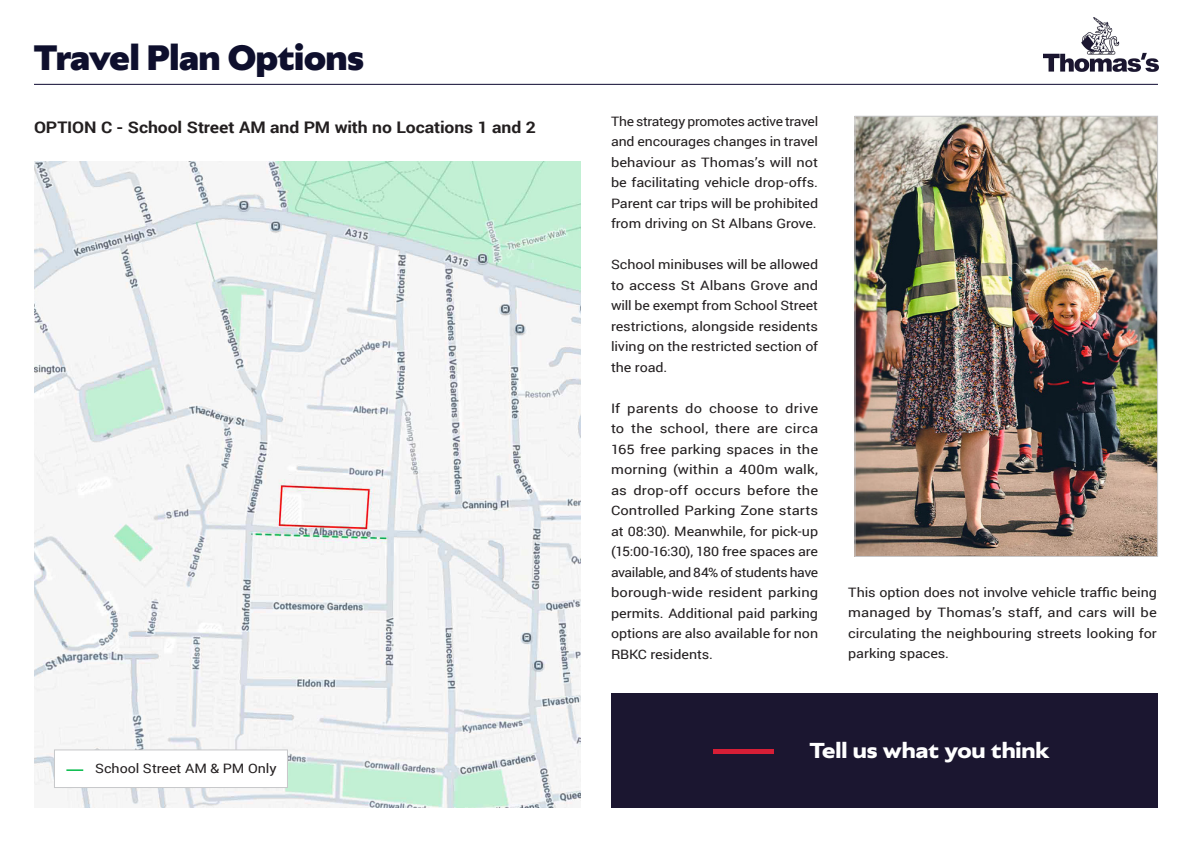
<style>
.page{position:relative;width:1192px;height:842px;background:#fff}
.page>*{position:absolute;margin:0;border:0;box-sizing:border-box;transform-origin:0 0}
.t1{font:700 35px "Gardner Sans";color:#0e0f2d}
.Thomas_Main_Body{font:600 21.5px "Gardner Sans";letter-spacing:-.005em;color:#fff;scale:1.1 1}
.Thomas_Main_Body-2{font:700 16px "Roboto";letter-spacing:-.005em;color:#231f20;scale:1.1 1}
.Thomas_Main_Body-3{font:13px/20.5px "Roboto";letter-spacing:-.005em;color:#231f20;text-align:justify;scale:1.13 1}
.Thomas_Main_Body-4{font:13px/20.5px "Roboto";letter-spacing:-.005em;color:#231f20;text-align:justify;scale:1.1 1}
.Thomas_Main_Body-5{font:13px/20.5px "Roboto";letter-spacing:-.005em;color:#231f20;text-align:justify;scale:1.07 1}
</style>
<div class="page">
<hr style="left:34px;top:84px;width:1124px;height:1px;background:#0b072f">
<img style="left:1043px;top:17px;width:115px;height:54px">
<img style="left:34px;top:161px;width:547px;height:647px">
<img style="left:854px;top:116px;width:304px;height:441px">
<svg style="left:54px;top:749px;width:234px;height:39px"></svg>
<div style="left:611px;top:693px;width:547px;height:115px;background:#1b1630"></div>
<hr style="left:713px;top:750px;width:61px;height:4px;background:#d61e36">
<p class="t1" style="left:34px;top:36px;width:331px">Travel Plan Options</p>
<p class="Thomas_Main_Body-2" style="left:34px;top:116px;width:458px">OPTION C - School Street AM and PM with no Locations 1 and 2</p>
<p class="Thomas_Main_Body-5" style="left:611px;top:110px;width:195px">The strategy promotes active travel and encourages changes in travel behaviour as Thomas’s will not be facilitating vehicle drop-offs.<br>Parent car trips will be prohibited from driving on St Albans Grove.</p>
<p class="Thomas_Main_Body-4" style="left:611px;top:254px;width:190px">School minibuses will be allowed to access St Albans Grove and will be exempt from School Street restrictions, alongside residents living on the restricted section of the road.</p>
<p class="Thomas_Main_Body-3" style="left:611px;top:397px;width:185px">If parents do choose to drive to the school, there are circa 165 free parking spaces in the morning (within a 400m walk, as drop-off occurs before the Controlled Parking Zone starts at 08:30). Meanwhile, for pick-up (15:00-16:30), 180 free spaces are available, and 84% of students have borough-wide resident parking permits. Additional paid parking options are also available for non RBKC residents.</p>
<p class="Thomas_Main_Body-4" style="left:848px;top:581px;width:282px">This option does not involve vehicle traffic being managed by Thomas’s staff, and cars will be circulating the neighbouring streets looking for parking spaces.</p>
<p class="Thomas_Main_Body-4" style="left:95px;top:758px;width:166px">School Street AM &amp; PM Only</p>
<p class="Thomas_Main_Body" style="left:810px;top:738px;width:219px">Tell us what you think</p>
</div>
